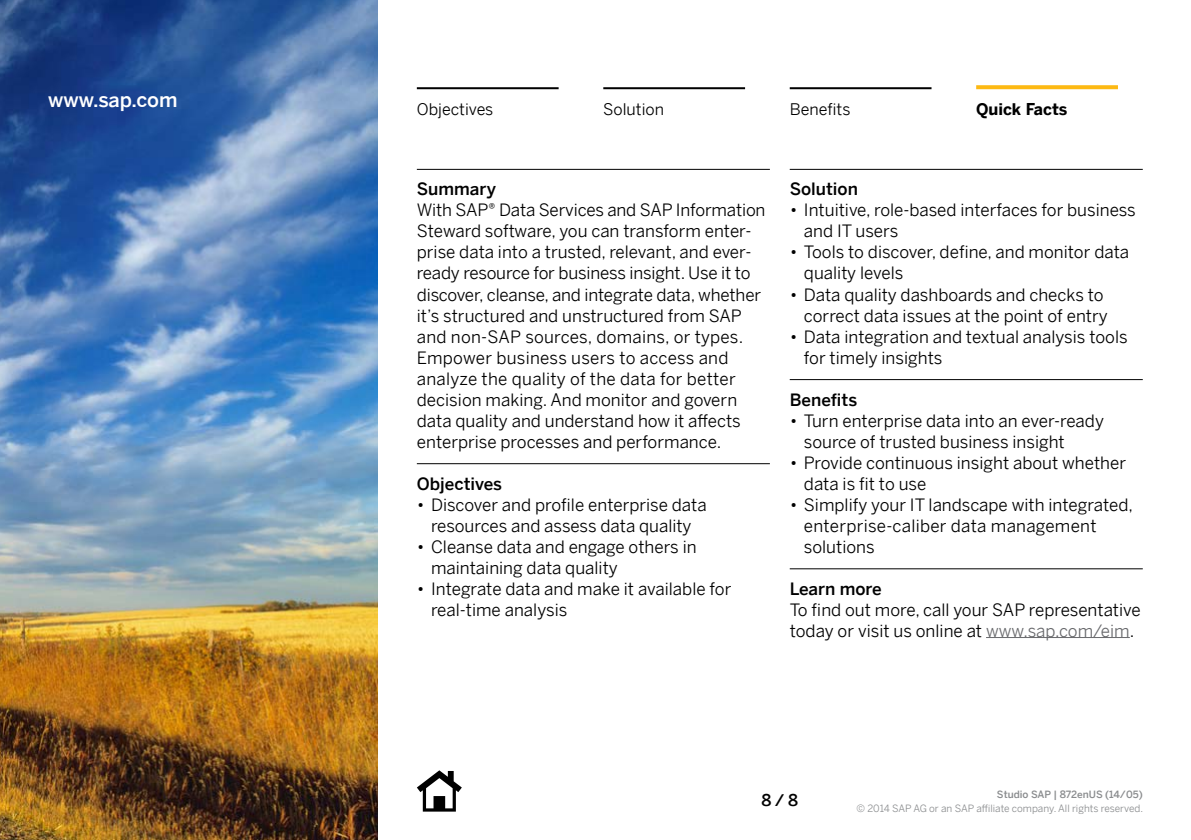
<style>
.page{position:relative;width:1191px;height:840px;background:#fff}
.page>*{position:absolute;margin:0;border:0;box-sizing:border-box;transform-origin:0 0}
.t1{font:500 20px "Benton Sans";color:#fff}
.t2{font:17px/21px "Benton Sans";color:#000}
.t3{font:500 17px "Benton Sans";color:#000}
.t4{font:16px "Benton Sans";color:#000}
.t5{font:700 16px "Benton Sans";color:#000}
.t6{font:500 16px "Benton Sans";color:#000}
.t7{font:10px "Benton Sans";color:#8a8c8e}
.t8{font:500 10px "Benton Sans";color:#8a8c8e}
.s1{font-weight:300}
.s2{color:#696a6d}
</style>
<div class="page">
<hr style="left:417px;top:169px;width:353px;height:1px;background:#000">
<hr style="left:417px;top:463px;width:353px;height:1px;background:#000">
<hr style="left:789px;top:169px;width:353px;height:1px;background:#000">
<hr style="left:789px;top:379px;width:353px;height:1px;background:#000">
<hr style="left:789px;top:568px;width:353px;height:1px;background:#000">
<hr style="left:986px;top:636px;width:143px;height:1px;background:#696a6d">
<img style="left:0;top:0;width:377px;height:839px">
<svg style="left:976px;top:85px;width:142px;height:4px"></svg>
<hr style="left:789px;top:87px;width:142px;height:2px;background:#000">
<hr style="left:603px;top:87px;width:142px;height:2px;background:#000">
<hr style="left:417px;top:87px;width:141px;height:2px;background:#000">
<svg style="left:417px;top:770px;width:45px;height:41px"></svg>
<p class="t1" style="left:48px;top:85px;width:131px">www.sap.com</p>
<p class="t4" style="left:417px;top:97px;width:78px">Objectives</p>
<p class="t4" style="left:603px;top:97px;width:62px">Solution</p>
<p class="t4" style="left:789px;top:97px;width:62px">Benefits</p>
<p class="t5" style="left:976px;top:97px;width:93px">Quick Facts</p>
<p class="t3" style="left:417px;top:177px;width:81px">Summary</p>
<p class="t2" style="left:417px;top:199px;width:350px">With SAP® Data Services and SAP Information Steward software, you can transform enter&shy;prise data into a trusted, relevant, and ever&shy;ready resource for business insight. Use it to discover, cleanse, and integrate data, whether it’s structured and unstructured from SAP and non-SAP sources, domains, or types.<br>Empower business users to access and analyze the quality of the data for better decision making. And monitor and govern data quality and understand how it affects enterprise processes and performance.</p>
<p class="t3" style="left:417px;top:471px;width:87px">Objectives</p>
<p class="t2" style="left:417px;top:493px;width:291px;text-align:center"><span class="s1">•</span> Discover and profile enterprise data resources and assess data quality</p>
<p class="t2" style="left:431px;top:534px;width:267px;text-indent:-14px"><span class="s1">•</span> Cleanse data and engage others in maintaining data quality</p>
<p class="t2" style="left:431px;top:576px;width:302px;text-indent:-14px"><span class="s1">•</span> Integrate data and make it available for real-time analysis</p>
<p class="t3" style="left:789px;top:177px;width:70px">Solution</p>
<p class="t2" style="left:804px;top:199px;width:333px;text-indent:-14px"><span class="s1">•</span> Intuitive, role-based interfaces for business and IT users</p>
<p class="t2" style="left:804px;top:241px;width:327px;text-indent:-14px"><span class="s1">•</span> Tools to discover, define, and monitor data quality levels</p>
<p class="t2" style="left:789px;top:283px;width:320px;text-align:right"><span class="s1">•</span> Data quality dashboards and checks to correct data issues at the point of entry</p>
<p class="t2" style="left:804px;top:325px;width:325px;text-indent:-14px"><span class="s1">•</span> Data integration and textual analysis tools for timely insights</p>
<p class="t3" style="left:789px;top:387px;width:69px">Benefits</p>
<p class="t2" style="left:804px;top:409px;width:301px;text-indent:-14px"><span class="s1">•</span> Turn enterprise data into an ever-ready source of trusted business insight</p>
<p class="t2" style="left:804px;top:451px;width:324px;text-indent:-14px"><span class="s1">•</span> Provide continuous insight about whether data is fit to use</p>
<p class="t2" style="left:804px;top:493px;width:331px;text-indent:-14px"><span class="s1">•</span> Simplify your IT landscape with integrated, enterprise-caliber data management solutions</p>
<p class="t3" style="left:789px;top:576px;width:93px">Learn more</p>
<p class="t2" style="left:789px;top:597px;width:352px">To find out more, call your SAP representative today or visit us online at <span class="s2">www.sap.com/eim</span>.</p>
<p class="t6" style="left:761px;top:788px;width:38px">8/8</p>
<p class="t8" style="left:997px;top:786px;width:147px">Studio SAP | 872enUS (14/05)</p>
<p class="t7" style="left:856px;top:800px;width:288px">© 2014 SAP AG or an SAP affiliate company. All rights reserved.</p>
</div>
